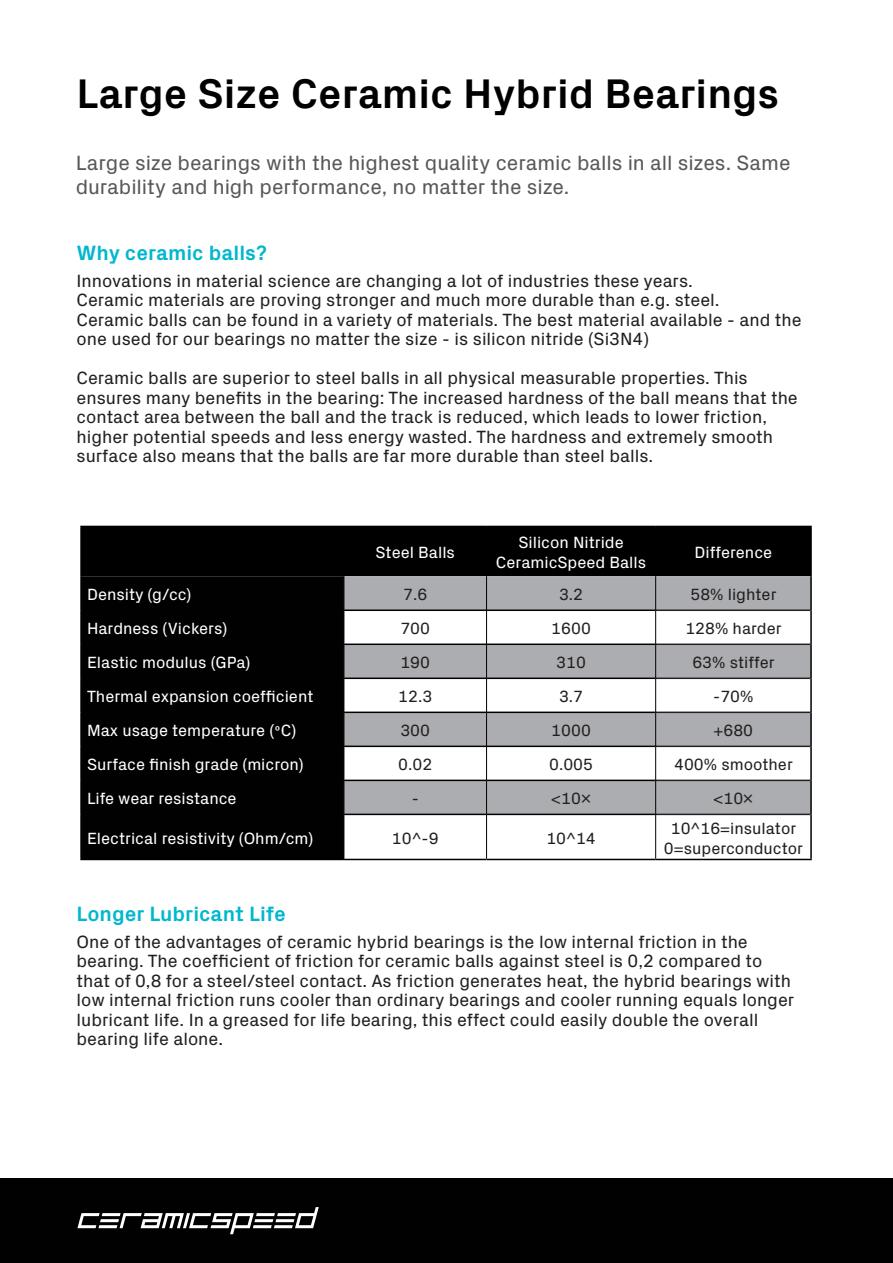
<style>
.page{position:relative;width:893px;height:1263px;background:#fff}
.page>*{position:absolute;margin:0;border:0;box-sizing:border-box;transform-origin:0 0}
.t1{font:700 42px "Px Grotesk";color:#010101}
.t2{font:21px/24px "Px Grotesk";letter-spacing:-.005em;color:#57585a}
.t3{font:700 21px "Px Grotesk";color:#00b7ce}
.t4{font:18px/19.5px "Px Grotesk";color:#231f20}
.t5{font:16.5px/19.8px "Px Grotesk";color:#fff;text-align:center}
.t6{font:16.5px/19.8px "Px Grotesk";color:#231f20;text-align:center}
</style>
<div class="page">
<div style="left:0;top:1178px;width:893px;height:85px;background:#010101"></div>
<div style="left:82px;top:610px;width:262px;height:249px;background:#010101"></div>
<svg style="left:82px;top:527px;width:728px;height:83px;background:#2c2c2d"></svg>
<svg style="left:345px;top:645px;width:465px;height:169px;fill:#acadb1"></svg>
<hr style="left:656px;top:609px;width:154px;height:2px;background:#231f20">
<hr style="left:656px;top:643px;width:154px;height:2px;background:#231f20">
<hr style="left:656px;top:677px;width:154px;height:2px;background:#231f20">
<hr style="left:656px;top:711px;width:154px;height:2px;background:#231f20">
<hr style="left:656px;top:746px;width:154px;height:1px;background:#231f20">
<hr style="left:656px;top:780px;width:154px;height:1px;background:#231f20">
<hr style="left:656px;top:814px;width:154px;height:1px;background:#231f20">
<hr style="left:344px;top:609px;width:142px;height:2px;background:#000">
<hr style="left:487px;top:609px;width:168px;height:2px;background:#000">
<hr style="left:344px;top:643px;width:142px;height:2px;background:#000">
<hr style="left:487px;top:643px;width:168px;height:2px;background:#000">
<hr style="left:344px;top:677px;width:142px;height:2px;background:#000">
<hr style="left:487px;top:677px;width:168px;height:2px;background:#000">
<hr style="left:344px;top:711px;width:142px;height:2px;background:#000">
<hr style="left:487px;top:711px;width:168px;height:2px;background:#000">
<hr style="left:344px;top:746px;width:142px;height:1px;background:#000">
<hr style="left:487px;top:746px;width:168px;height:1px;background:#000">
<hr style="left:344px;top:780px;width:142px;height:1px;background:#000">
<hr style="left:487px;top:780px;width:168px;height:1px;background:#000">
<hr style="left:344px;top:814px;width:142px;height:1px;background:#000">
<hr style="left:487px;top:814px;width:168px;height:1px;background:#000">
<hr style="left:344px;top:527px;width:1px;height:49px;background:#000">
<hr style="left:486px;top:527px;width:1px;height:49px;background:#000">
<hr style="left:655px;top:527px;width:1px;height:49px;background:#000">
<hr style="left:344px;top:576px;width:1px;height:34px;background:#000">
<hr style="left:486px;top:576px;width:1px;height:34px;background:#000">
<hr style="left:655px;top:576px;width:1px;height:34px;background:#000">
<hr style="left:344px;top:610px;width:1px;height:34px;background:#000">
<hr style="left:486px;top:610px;width:1px;height:34px;background:#000">
<hr style="left:655px;top:610px;width:1px;height:34px;background:#000">
<hr style="left:344px;top:644px;width:1px;height:34px;background:#000">
<hr style="left:486px;top:644px;width:1px;height:34px;background:#000">
<hr style="left:655px;top:644px;width:1px;height:34px;background:#000">
<hr style="left:344px;top:678px;width:1px;height:34px;background:#000">
<hr style="left:486px;top:678px;width:1px;height:34px;background:#000">
<hr style="left:655px;top:678px;width:1px;height:34px;background:#000">
<hr style="left:344px;top:712px;width:1px;height:34px;background:#000">
<hr style="left:486px;top:712px;width:1px;height:34px;background:#000">
<hr style="left:655px;top:712px;width:1px;height:34px;background:#000">
<hr style="left:344px;top:746px;width:1px;height:34px;background:#000">
<hr style="left:486px;top:746px;width:1px;height:34px;background:#000">
<hr style="left:655px;top:746px;width:1px;height:34px;background:#000">
<hr style="left:344px;top:780px;width:1px;height:34px;background:#000">
<hr style="left:486px;top:780px;width:1px;height:34px;background:#000">
<hr style="left:655px;top:780px;width:1px;height:34px;background:#000">
<hr style="left:344px;top:814px;width:1px;height:45px;background:#000">
<hr style="left:486px;top:814px;width:1px;height:45px;background:#000">
<hr style="left:655px;top:814px;width:1px;height:45px;background:#000">
<hr style="left:80px;top:526px;width:264px;height:1px;background:#000">
<hr style="left:80px;top:527px;width:2px;height:49px;background:#000">
<hr style="left:344px;top:526px;width:143px;height:1px;background:#000">
<hr style="left:487px;top:526px;width:169px;height:1px;background:#000">
<hr style="left:656px;top:526px;width:156px;height:1px;background:#000">
<hr style="left:810px;top:527px;width:2px;height:49px;background:#000">
<hr style="left:80px;top:576px;width:2px;height:34px;background:#000">
<hr style="left:810px;top:576px;width:2px;height:34px;background:#000">
<hr style="left:80px;top:610px;width:2px;height:34px;background:#000">
<hr style="left:810px;top:610px;width:2px;height:34px;background:#000">
<hr style="left:80px;top:644px;width:2px;height:34px;background:#000">
<hr style="left:810px;top:644px;width:2px;height:34px;background:#000">
<hr style="left:80px;top:678px;width:2px;height:34px;background:#000">
<hr style="left:810px;top:678px;width:2px;height:34px;background:#000">
<hr style="left:80px;top:712px;width:2px;height:34px;background:#000">
<hr style="left:810px;top:712px;width:2px;height:34px;background:#000">
<hr style="left:80px;top:746px;width:2px;height:34px;background:#000">
<hr style="left:810px;top:746px;width:2px;height:34px;background:#000">
<hr style="left:80px;top:780px;width:2px;height:34px;background:#000">
<hr style="left:810px;top:780px;width:2px;height:34px;background:#000">
<hr style="left:80px;top:814px;width:2px;height:45px;background:#000">
<hr style="left:810px;top:814px;width:2px;height:45px;background:#000">
<hr style="left:80px;top:859px;width:264px;height:1px;background:#000">
<hr style="left:344px;top:859px;width:143px;height:1px;background:#000">
<hr style="left:487px;top:859px;width:169px;height:1px;background:#000">
<hr style="left:656px;top:859px;width:156px;height:1px;background:#000">
<svg style="left:77px;top:1207px;width:242px;height:27px"></svg>
<h1 class="t1" style="left:77px;top:64px;width:704px">Large Size Ceramic Hybrid Bearings</h1>
<p class="t2" style="left:76px;top:150px;width:716px">Large size bearings with the highest quality ceramic balls in all sizes. Same durability and high performance, no matter the size.</p>
<p class="t3" style="left:77px;top:238px;width:192px">Why ceramic balls?</p>
<p class="t4" style="left:77px;top:270px;width:726px">Innovations in material science are changing a lot of industries these years.<br>Ceramic materials are proving stronger and much more durable than e.g. steel.<br>Ceramic balls can be found in a variety of materials. The best material available - and the one used for our bearings no matter the size - is silicon nitride (Si3N4)</p>
<p class="t4" style="left:77px;top:367px;width:723px">Ceramic balls are superior to steel balls in all physical measurable properties. This ensures many benefits in the bearing: The increased hardness of the ball means that the contact area between the ball and the track is reduced, which leads to lower friction, higher potential speeds and less energy wasted. The hardness and extremely smooth surface also means that the balls are far more durable than steel balls.</p>
<p class="t5" style="left:375px;top:541px;width:81px">Steel Balls</p>
<p class="t5" style="left:496px;top:531px;width:152px">Silicon Nitride<br>CeramicSpeed Balls</p>
<p class="t5" style="left:694px;top:541px;width:79px">Difference</p>
<p class="t5" style="left:87px;top:583px;width:106px">Density (g/cc)</p>
<p class="t6" style="left:403px;top:583px;width:26px">7.6</p>
<p class="t6" style="left:559px;top:583px;width:26px">3.2</p>
<p class="t6" style="left:690px;top:583px;width:88px">58% lighter</p>
<p class="t5" style="left:87px;top:617px;width:142px">Hardness (Vickers)</p>
<p class="t6" style="left:400px;top:617px;width:31px">700</p>
<p class="t6" style="left:551px;top:617px;width:41px">1600</p>
<p class="t6" style="left:685px;top:617px;width:98px">128% harder</p>
<p class="t5" style="left:87px;top:651px;width:165px">Elastic modulus (GPa)</p>
<p class="t6" style="left:400px;top:651px;width:31px">190</p>
<p class="t6" style="left:556px;top:651px;width:31px">310</p>
<p class="t6" style="left:692px;top:651px;width:84px">63% stiffer</p>
<p class="t5" style="left:87px;top:685px;width:228px">Thermal expansion coefficient</p>
<p class="t6" style="left:398px;top:685px;width:36px">12.3</p>
<p class="t6" style="left:559px;top:685px;width:26px">3.7</p>
<p class="t6" style="left:713px;top:685px;width:42px">-70%</p>
<p class="t5" style="left:87px;top:719px;width:211px">Max usage temperature (ºC)</p>
<p class="t6" style="left:400px;top:719px;width:31px">300</p>
<p class="t6" style="left:551px;top:719px;width:41px">1000</p>
<p class="t6" style="left:713px;top:719px;width:41px">+680</p>
<p class="t5" style="left:87px;top:753px;width:218px">Surface finish grade (micron)</p>
<p class="t6" style="left:398px;top:753px;width:36px">0.02</p>
<p class="t6" style="left:549px;top:753px;width:45px">0.005</p>
<p class="t6" style="left:674px;top:753px;width:120px">400% smoother</p>
<p class="t5" style="left:87px;top:787px;width:151px">Life wear resistance</p>
<p class="t6" style="left:412px;top:787px;width:9px">-</p>
<p class="t6" style="left:551px;top:787px;width:41px">&lt;10x</p>
<p class="t6" style="left:713px;top:787px;width:41px">&lt;10x</p>
<p class="t5" style="left:87px;top:827px;width:228px">Electrical resistivity (Ohm/cm)</p>
<p class="t6" style="left:392px;top:827px;width:48px">10^-9</p>
<p class="t6" style="left:546px;top:827px;width:51px">10^14</p>
<p class="t6" style="left:664px;top:817px;width:141px">10^16=insulator<br>0=superconductor</p>
<p class="t3" style="left:77px;top:898px;width:211px">Longer Lubricant Life</p>
<p class="t4" style="left:77px;top:930px;width:719px">One of the advantages of ceramic hybrid bearings is the low internal friction in the bearing. The coefficient of friction for ceramic balls against steel is 0,2 compared to that of 0,8 for a steel/steel contact. As friction generates heat, the hybrid bearings with low internal friction runs cooler than ordinary bearings and cooler running equals longer lubricant life. In a greased for life bearing, this effect could easily double the overall bearing life alone.</p>
</div>
